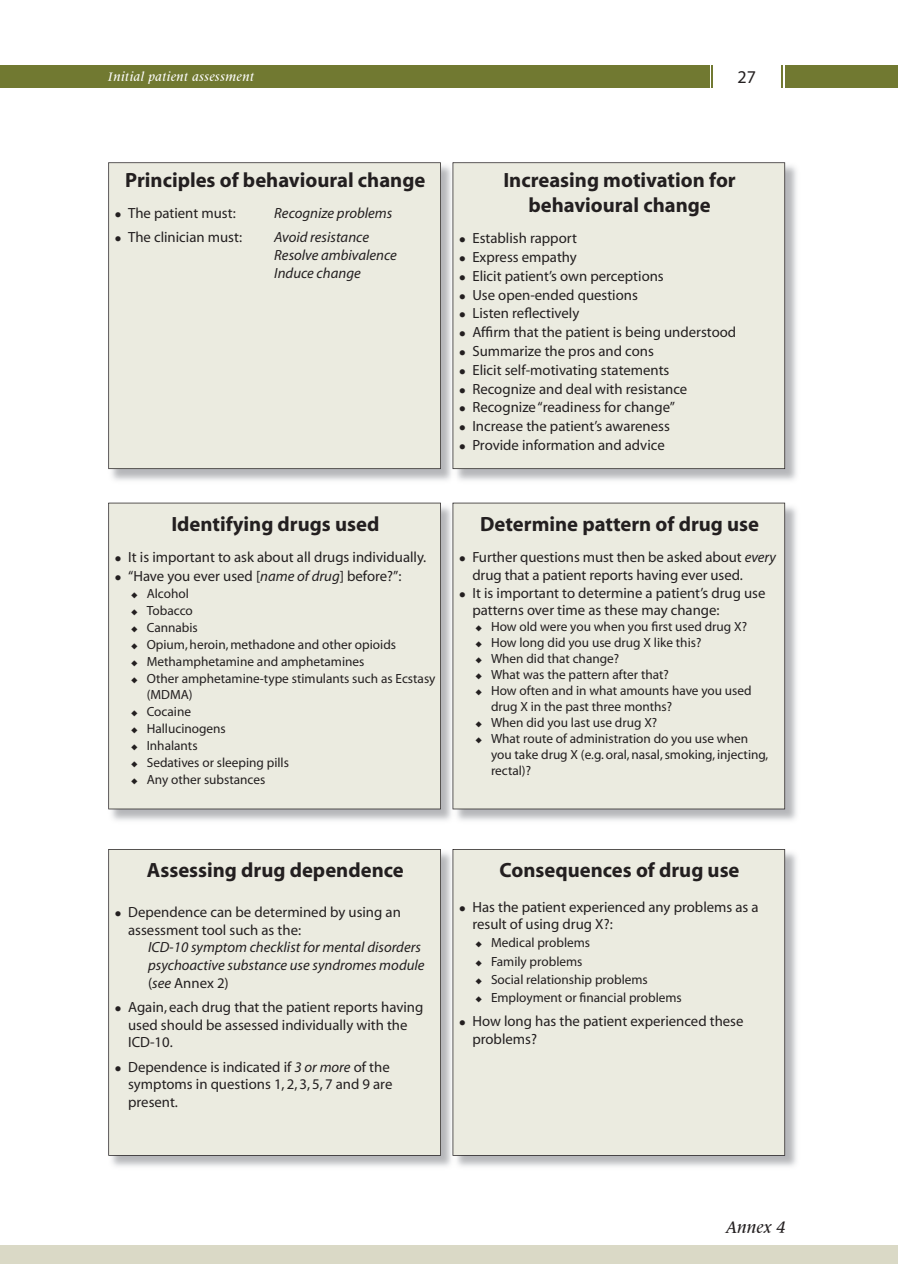
<style>
.page{position:relative;width:898px;height:1264px;background:#fff}
.page>*{position:absolute;margin:0;border:0;box-sizing:border-box;transform-origin:0 0}
.t1{font:700 20.7px/24.8px "Myriad";color:#231f20;text-align:center}
.t2{font:italic 500 18px "Latin 725 BT";color:#231f20}
.t3{font:18px "Myriad";color:#231f20}
.t4{font:14.7px/18.8px "Myriad";color:#231f20}
.t5{font:italic 14.7px/17.7px "Myriad";color:#231f20}
.t6{font:italic 500 13.5px "Latin 725 BT";letter-spacing:.02em;color:#fff}
.t7{font:13.35px/17px "Myriad";color:#231f20}
.t8{font:8.85px/18.8px "Wingdings";color:#231f20;text-align:justify}
.t9{font:7.35px/15.9px "Wingdings";color:#231f20;text-align:justify}
.s1{font-style:italic}
.s2{font-style:normal}
</style>
<div class="page">
<div style="left:0;top:65px;width:709px;height:22px;background:#717931"></div>
<div style="left:785px;top:65px;width:113px;height:22px;background:#717931"></div>
<hr style="left:711px;top:65px;width:2px;height:22px;background:#717931">
<hr style="left:781px;top:65px;width:2px;height:22px;background:#717931">
<div style="left:0;top:1244px;width:898px;height:19px;background:#dad9c6"></div>
<img style="left:109px;top:165px;width:342px;height:316px">
<div style="left:108px;top:162px;width:333px;height:307px;background:#ebebe0"></div>
<img style="left:108px;top:506px;width:343px;height:315px">
<div style="left:108px;top:502px;width:333px;height:307px;background:#ebebe0"></div>
<img style="left:108px;top:852px;width:343px;height:315px">
<div style="left:108px;top:849px;width:333px;height:306px;background:#ebebe0"></div>
<img style="left:456px;top:162px;width:341px;height:319px">
<div style="left:452px;top:162px;width:333px;height:307px;background:#ebebe0"></div>
<img style="left:456px;top:503px;width:341px;height:318px">
<div style="left:452px;top:502px;width:333px;height:307px;background:#ebebe0"></div>
<img style="left:456px;top:849px;width:341px;height:318px">
<div style="left:452px;top:849px;width:333px;height:306px;background:#ebebe0"></div>
<svg style="left:116px;top:556px;width:5px;height:24px"></svg>
<svg style="left:131px;top:592px;width:6px;height:6px"></svg>
<svg style="left:131px;top:609px;width:6px;height:6px"></svg>
<svg style="left:131px;top:626px;width:6px;height:6px"></svg>
<svg style="left:131px;top:643px;width:6px;height:6px"></svg>
<svg style="left:131px;top:660px;width:6px;height:6px"></svg>
<svg style="left:131px;top:677px;width:6px;height:6px"></svg>
<svg style="left:131px;top:710px;width:6px;height:6px"></svg>
<svg style="left:131px;top:727px;width:6px;height:6px"></svg>
<svg style="left:131px;top:744px;width:6px;height:6px"></svg>
<svg style="left:131px;top:761px;width:6px;height:6px"></svg>
<svg style="left:131px;top:778px;width:6px;height:6px"></svg>
<svg style="left:475px;top:721px;width:7px;height:22px"></svg>
<svg style="left:475px;top:941px;width:7px;height:6px"></svg>
<svg style="left:475px;top:959px;width:7px;height:6px"></svg>
<svg style="left:475px;top:977px;width:7px;height:6px"></svg>
<svg style="left:475px;top:995px;width:7px;height:6px"></svg>
<p class="t6" style="left:108px;top:70px;width:147px">Initial patient assessment</p>
<p class="t3" style="left:737px;top:68px;width:20px">27</p>
<h1 class="t1" style="left:125px;top:168px;width:302px">Principles of behavioural change</h1>
<p class="t4" style="left:128px;top:204px;width:109px">The patient must:</p>
<p class="t5" style="left:274px;top:205px;width:120px">Recognize problems</p>
<p class="t4" style="left:128px;top:229px;width:115px">The clinician must:</p>
<p class="t5" style="left:274px;top:229px;width:124px">Avoid resistance<br>Resolve ambivalence<br>Induce change</p>
<p class="t8" style="left:115px;top:206px;width:8px">●</p>
<p class="t8" style="left:115px;top:230px;width:8px">●</p>
<h1 class="t1" style="left:503px;top:168px;width:234px">Increasing motivation for behavioural change</h1>
<p class="t4" style="left:472px;top:229px;width:265px">Establish rapport<br>Express empathy<br>Elicit patient’s own perceptions<br>Use open-ended questions<br>Listen reflectively<br>Affirm that the patient is being understood<br>Summarize the pros and cons<br>Elicit self-motivating statements<br>Recognize and deal with resistance<br>Recognize “readiness for change”<br>Increase the patient’s awareness<br>Provide information and advice</p>
<p class="t8" style="left:459px;top:231px;width:8px">● ● ● ● ● ● ● ● ● ● ● ●</p>
<h1 class="t1" style="left:171px;top:512px;width:209px">Identifying drugs used</h1>
<p class="t4" style="left:128px;top:548px;width:300px">It is important to ask about all drugs individually. “Have you ever used [<span class="s1">name of drug</span>] before?”:</p>
<p class="t7" style="left:147px;top:585px;width:290px">Alcohol<br>Tobacco<br>Cannabis<br>Opium, heroin, methadone and other opioids<br>Methamphetamine and amphetamines<br>Other amphetamine-type stimulants such as Ecstasy (MDMA)<br>Cocaine<br>Hallucinogens<br>Inhalants<br>Sedatives or sleeping pills<br>Any other substances</p>
<h1 class="t1" style="left:480px;top:512px;width:281px">Determine pattern of drug use</h1>
<p class="t4" style="left:472px;top:549px;width:305px;line-height:17.7px">Further questions must then be asked about <span class="s1">every </span>drug that a patient reports having ever used.<br>It is important to determine a patient’s drug use patterns over time as these may change:</p>
<p class="t7" style="left:491px;top:619px;width:279px;line-height:15.9px">How old were you when you first used drug X?<br>How long did you use drug X like this?<br>When did that change?<br>What was the pattern after that?<br>How often and in what amounts have you used drug X in the past three months?<br>When did you last use drug X?<br>What route of administration do you use when you take drug X (e.g. oral, nasal, smoking, injecting, rectal)?</p>
<p class="t8" style="left:459px;top:550px;width:8px">●</p>
<p class="t8" style="left:459px;top:585px;width:8px">●</p>
<p class="t9" style="left:475px;top:621px;width:9px">◆ ◆ ◆ ◆ ◆</p>
<h1 class="t1" style="left:147px;top:858px;width:258px">Assessing drug dependence</h1>
<p class="t4" style="left:128px;top:903px;width:274px;line-height:17.7px">Dependence can be determined by using an assessment tool such as the:</p>
<p class="t5" style="left:148px;top:939px;width:278px">ICD-10 symptom checklist for mental disorders psychoactive substance use syndromes module <span class="s2">(</span>see <span class="s2">Annex 2)</span></p>
<p class="t4" style="left:128px;top:998px;width:297px;line-height:17.7px">Again, each drug that the patient reports having used should be assessed individually with the<br>ICD-10.</p>
<p class="t4" style="left:128px;top:1058px;width:266px;line-height:17.7px">Dependence is indicated if <span class="s1">3 or more</span> of the symptoms in questions 1, 2, 3, 5, 7 and 9 are present.</p>
<p class="t8" style="left:115px;top:904px;width:8px">●</p>
<p class="t8" style="left:115px;top:999px;width:8px">●</p>
<p class="t8" style="left:115px;top:1059px;width:8px">●</p>
<p class="t8" style="left:459px;top:899px;width:8px">●</p>
<p class="t8" style="left:459px;top:1013px;width:8px">●</p>
<h1 class="t1" style="left:499px;top:858px;width:241px">Consequences of drug use</h1>
<p class="t4" style="left:472px;top:898px;width:288px;line-height:17.7px">Has the patient experienced any problems as a result of using drug X?:</p>
<p class="t7" style="left:491px;top:934px;width:192px;line-height:18px">Medical problems<br>Family problems<br>Social relationship problems<br>Employment or financial problems</p>
<p class="t4" style="left:472px;top:1012px;width:273px;line-height:17.7px">How long has the patient experienced these problems?</p>
<p class="t2" style="left:726px;top:1217px;width:61px">Annex 4</p>
</div>
